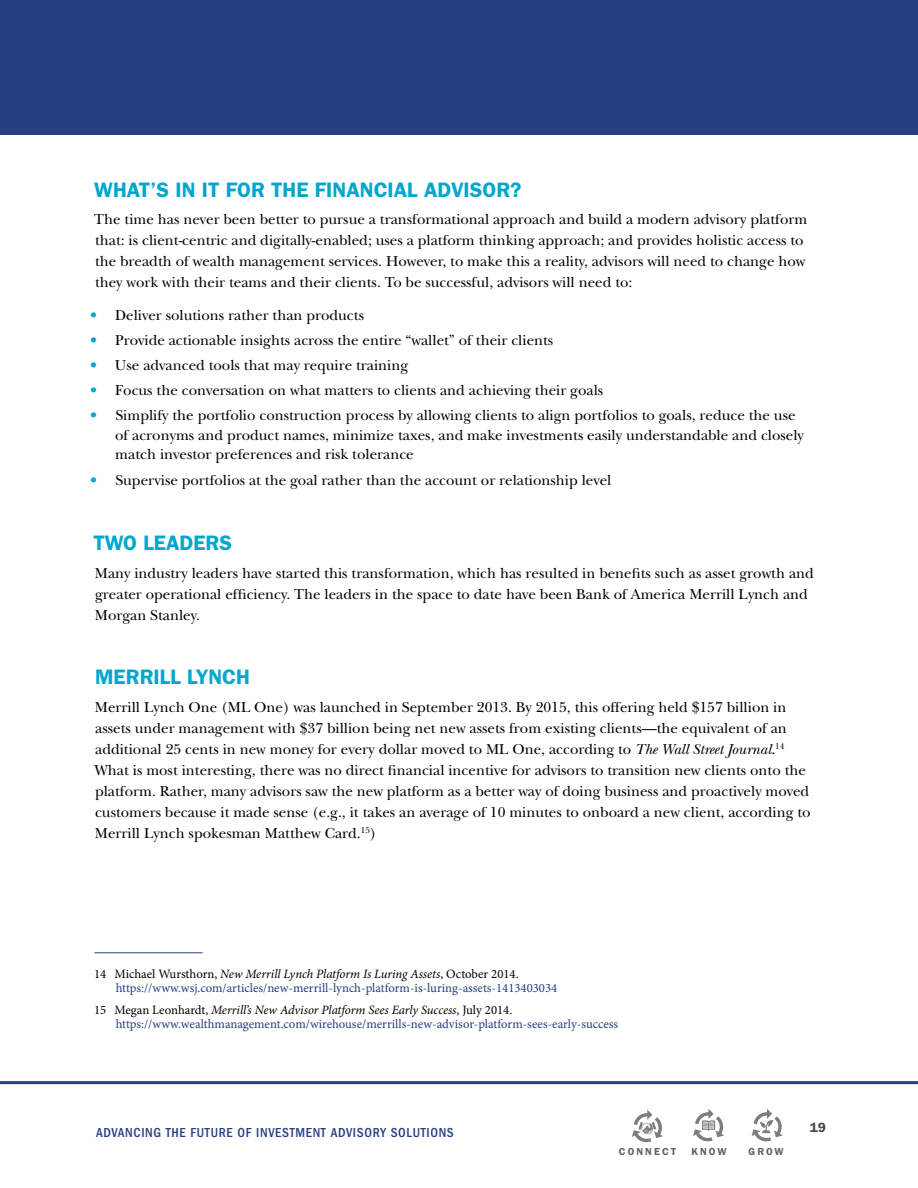
<style>
.page{position:relative;width:918px;height:1188px;background:#fff}
.page>*{position:absolute;margin:0;border:0;box-sizing:border-box;transform-origin:0 0}
.t1{font:600 21px "ITC Franklin Gothic Std";color:#00a7cc}
.t2{font:15px/21px "New Baskerville Std";color:#000}
.t3{font:500 condensed 13.5px "ITC Franklin Gothic Std";letter-spacing:.05em;color:#263e82}
.t4{font:600 13.5px "ITC Franklin Gothic Std";color:#464646}
.t5{font:12.75px/14.2px "Minion Pro";color:#263e82}
.t6{font:600 10.2px "ITC Franklin Gothic Std";letter-spacing:.2em;color:#636363}
.s1{color:#00a7cc}
.s2{font-style:italic}
.s3{color:#000}
.s4{font-style:italic;color:#000}
</style>
<div class="page">
<div style="left:0;top:0;width:918px;height:135px;background:#263e82"></div>
<svg style="left:632px;top:1110px;width:31px;height:33px"></svg>
<svg style="left:693px;top:1109px;width:31px;height:33px"></svg>
<svg style="left:752px;top:1109px;width:31px;height:33px"></svg>
<hr style="left:0;top:1081px;width:918px;height:3px;background:#263e82">
<hr style="left:95px;top:952px;width:108px;height:1px;background:#263e82">
<h1 class="t1" style="left:94px;top:177px;width:429px">WHAT’S IN IT FOR THE FINANCIAL ADVISOR?</h1>
<p class="t2" style="left:94px;top:209px;width:715px">The time has never been better to pursue a transformational approach and build a modern advisory platform that: is client-centric and digitally-enabled; uses a platform thinking approach; and provides holistic access to the breadth of wealth management services. However, to make this a reality, advisors will need to change how they work with their teams and their clients. To be successful, advisors will need to:</p>
<p class="t2" style="left:90px;top:305px;width:275px"><span class="s1">•</span> Deliver solutions rather than products</p>
<p class="t2" style="left:90px;top:330px;width:465px"><span class="s1">•</span> Provide actionable insights across the entire “wallet” of their clients</p>
<p class="t2" style="left:90px;top:355px;width:320px"><span class="s1">•</span> Use advanced tools that may require training</p>
<p class="t2" style="left:90px;top:380px;width:515px"><span class="s1">•</span> Focus the conversation on what matters to clients and achieving their goals</p>
<p class="t2" style="left:115px;top:406px;width:690px;line-height:19.5px;text-indent:-25px"><span class="s1">•</span> Simplify the portfolio construction process by allowing clients to align portfolios to goals, reduce the use of acronyms and product names, minimize taxes, and make investments easily understandable and closely match investor preferences and risk tolerance</p>
<p class="t2" style="left:90px;top:470px;width:523px"><span class="s1">•</span> Supervise portfolios at the goal rather than the account or relationship level</p>
<h1 class="t1" style="left:93px;top:530px;width:140px">TWO LEADERS</h1>
<p class="t2" style="left:95px;top:562px;width:721px">Many industry leaders have started this transformation, which has resulted in benefits such as asset growth and greater operational efficiency. The leaders in the space to date have been Bank of America Merrill Lynch and<br>Morgan Stanley.</p>
<h1 class="t1" style="left:95px;top:665px;width:156px">MERRILL LYNCH</h1>
<p class="t2" style="left:94px;top:697px;width:718px">Merrill Lynch One (ML One) was launched in September 2013. By 2015, this offering held $157 billion in assets under management with $37 billion being net new assets from existing clients—the equivalent of an additional 25 cents in new money for every dollar moved to ML One, according to <span class="s2">The Wall Street Journal</span>.<sup>14<br></sup>What is most interesting, there was no direct financial incentive for advisors to transition new clients onto the platform. Rather, many advisors saw the new platform as a better way of doing business and proactively moved customers because it made sense (e.g., it takes an average of 10 minutes to onboard a new client, according to Merrill Lynch spokesman Matthew Card.<sup>15</sup>)</p>
<p class="t5" style="left:116px;top:967px;width:443px;text-indent:-22px"><span class="s3">14 Michael Wursthorn,</span> <span class="s4">New Merrill Lynch Platform Is Luring Assets</span><span class="s3">, October 2014. </span>https://www.wsj.com/articles/new-merrill-lynch-platform-is-luring-assets-1413403034</p>
<p class="t5" style="left:116px;top:1003px;width:504px;text-indent:-22px"><span class="s3">15 Megan Leonhardt,</span> <span class="s4">Merrill’s New Advisor Platform Sees Early Success</span><span class="s3">, July 2014. </span>https://www.wealthmanagement.com/wirehouse/merrills-new-advisor-platform-sees-early-success</p>
<p class="t3" style="left:96px;top:1124px;width:359px">ADVANCING THE FUTURE OF INVESTMENT ADVISORY SOLUTIONS</p>
<p class="t6" style="left:619px;top:1146px;width:59px">CONNECT</p>
<p class="t6" style="left:692px;top:1146px;width:37px">KNOW</p>
<p class="t6" style="left:749px;top:1145px;width:37px">GROW</p>
<p class="t4" style="left:810px;top:1119px;width:18px">19</p>
</div>
